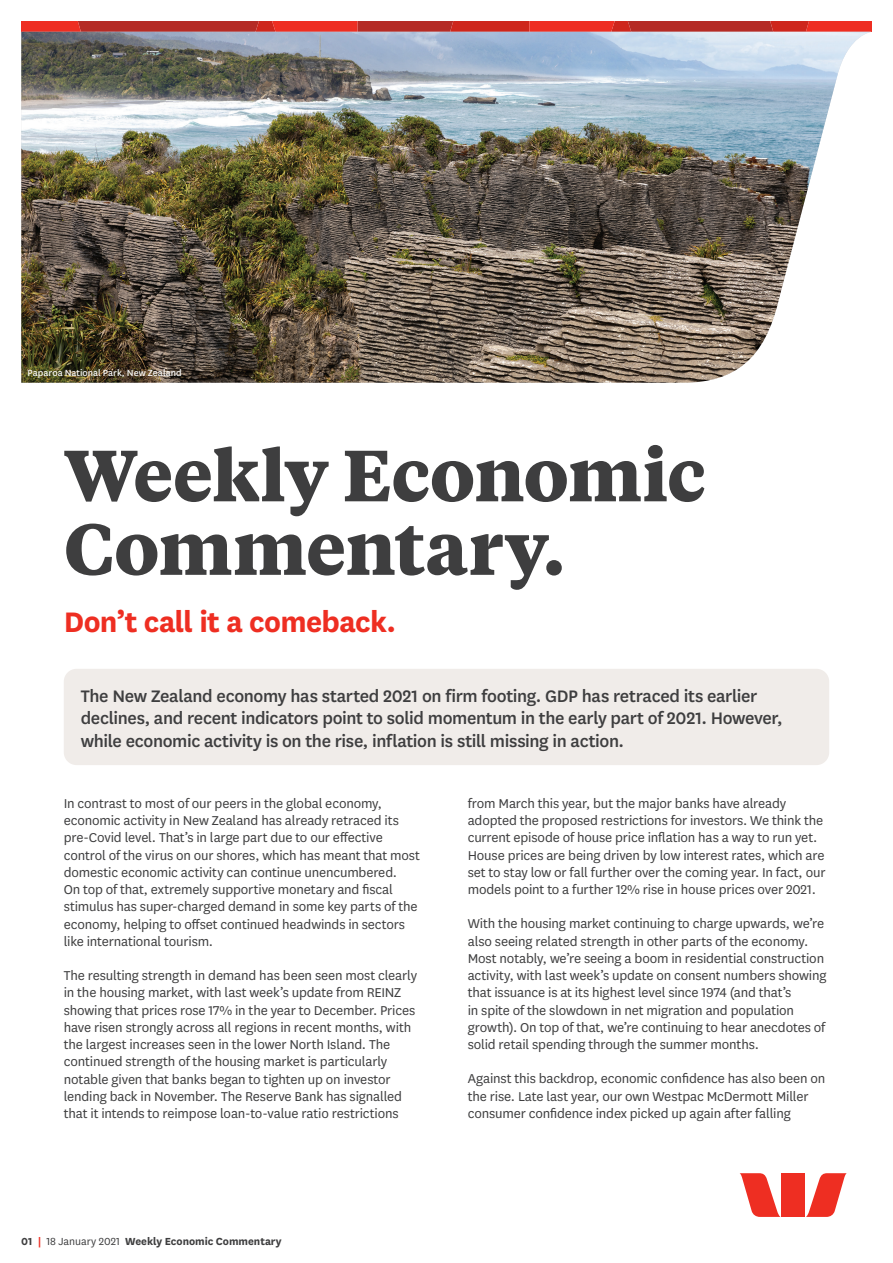
<style>
.page{position:relative;width:893px;height:1263px;background:#fff}
.page>*{position:absolute;margin:0;border:0;box-sizing:border-box;transform-origin:0 0}
.t1{font:700 72px/73.5px "Tiempos Text";letter-spacing:-.015em;color:#3e3e3f}
.t2{font:700 33px "National LF";letter-spacing:-.02em;color:#ee2e22}
.t3{font:500 19.5px/22.5px "National LF";letter-spacing:-.02em;color:#3e3e3f}
.t4{font:15px/17.2px "National LF";letter-spacing:-.01em;color:#3e3e3f}
.t5{font:700 12px "National LF";letter-spacing:-.005em;color:#3e3e3f}
.t6{font:10.5px "National LF";color:#fff}
.s1{color:#ee2e22}
.s2{font-weight:400}
</style>
<div class="page">
<svg style="left:739px;top:1173px;width:42px;height:44px"></svg>
<svg style="left:806px;top:1173px;width:41px;height:44px"></svg>
<div style="left:782px;top:1173px;width:23px;height:44px;background:#ee2e22"></div>
<div style="left:64px;top:669px;width:765px;height:96px;background:#f0ece9;border-radius:13px"></div>
<svg style="left:21px;top:21px;width:851px;height:11px;background:#cc3129"></svg>
<img style="left:21px;top:32px;width:849px;height:351px">
<p class="t6" style="left:28px;top:366px;width:156px">Paparoa National Park, New Zealand</p>
<h1 class="t1" style="left:64px;top:435px;width:644px">Weekly Economic<br>Commentary.</h1>
<h2 class="t2" style="left:64px;top:599px;width:334px">Don’t call it a comeback.</h2>
<p class="t3" style="left:81px;top:683px;width:703px">The New Zealand economy has started 2021 on firm footing. GDP has retraced its earlier declines, and recent indicators point to solid momentum in the early part of 2021. However, while economic activity is on the rise, inflation is still missing in action.</p>
<p class="t4" style="left:64px;top:794px;width:358px">In contrast to most of our peers in the global economy, economic activity in New Zealand has already retraced its pre-Covid level. That’s in large part due to our effective control of the virus on our shores, which has meant that most domestic economic activity can continue unencumbered.<br>On top of that, extremely supportive monetary and fiscal stimulus has super-charged demand in some key parts of the economy, helping to offset continued headwinds in sectors like international tourism.</p>
<p class="t4" style="left:64px;top:966px;width:355px">The resulting strength in demand has been seen most clearly in the housing market, with last week’s update from REINZ showing that prices rose 17% in the year to December. Prices have risen strongly across all regions in recent months, with the largest increases seen in the lower North Island. The continued strength of the housing market is particularly notable given that banks began to tighten up on investor lending back in November. The Reserve Bank has signalled that it intends to reimpose loan-to-value ratio restrictions</p>
<p class="t5" style="left:21px;top:1233px;width:262px">01 <span class="s1">|</span> <span class="s2">18 January 2021</span> Weekly Economic Commentary</p>
<p class="t4" style="left:468px;top:794px;width:359px">from March this year, but the major banks have already adopted the proposed restrictions for investors. We think the current episode of house price inflation has a way to run yet.<br>House prices are being driven by low interest rates, which are set to stay low or fall further over the coming year. In fact, our models point to a further 12% rise in house prices over 2021.</p>
<p class="t4" style="left:468px;top:914px;width:360px">With the housing market continuing to charge upwards, we’re also seeing related strength in other parts of the economy.<br>Most notably, we’re seeing a boom in residential construction activity, with last week’s update on consent numbers showing that issuance is at its highest level since 1974 (and that’s<br>in spite of the slowdown in net migration and population growth). On top of that, we’re continuing to hear anecdotes of solid retail spending through the summer months.</p>
<p class="t4" style="left:468px;top:1069px;width:359px">Against this backdrop, economic confidence has also been on the rise. Late last year, our own Westpac McDermott Miller consumer confidence index picked up again after falling</p>
</div>
